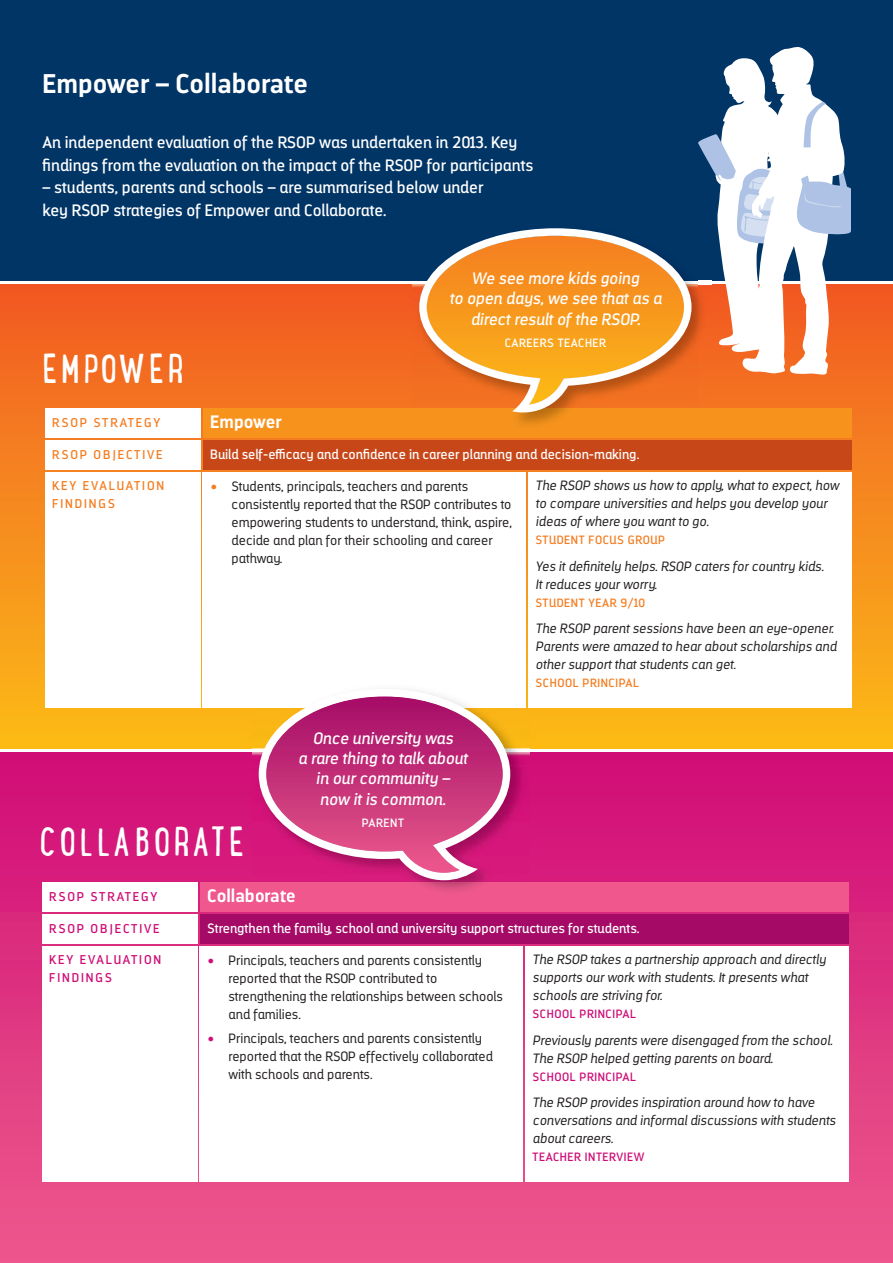
<style>
.page{position:relative;width:893px;height:1263px;background:#fff}
.page>*{position:absolute;margin:0;border:0;box-sizing:border-box;transform-origin:0 0}
.t1{font:36px "Lunch Box";letter-spacing:.1em;color:#fff}
.t2{font:700 27px "Darwin";color:#fff}
.t3{font:700 18px "Darwin";color:#fff}
.t4{font:16.5px/22.5px "Darwin Alt";color:#fff}
.t5{font:italic 16.5px/20.2px "Darwin Alt";color:#fff;text-align:center}
.t6{font:italic 300 13.5px/18px "Darwin Alt";color:#231f20}
.t7{font:300 13.5px/18px "Darwin Alt";color:#231f20}
.t8{font:13.5px "Darwin Alt";color:#fff}
.t9{font:12.75px/18px "Darwin";letter-spacing:.15em;color:#f47d21}
.t10{font:12.75px/18px "Darwin";letter-spacing:.15em;color:#cf0c76}
.t11{font:12px "Darwin Alt";letter-spacing:.05em;color:#f47d21}
.t12{font:12px "Darwin Alt";letter-spacing:.05em;color:#cf0c76}
.t13{font:12px "Darwin Alt";letter-spacing:.05em;color:#fff}
.s1{font-family:"Lucida Grande";font-weight:400;color:#f47d21}
.s2{font-family:"Lucida Grande";font-weight:400;color:#cf0c76}
</style>
<div class="page">
<div style="left:0;top:0;width:893px;height:281px;background:#003566"></div>
<div style="left:0;top:285px;width:893px;height:463px;background:linear-gradient(to bottom,#f15a24,#fcbd1d)"></div>
<div style="left:0;top:753px;width:893px;height:509px;background:linear-gradient(to bottom,#d00d76,#ee5e8e)"></div>
<div style="left:45px;top:408px;width:156px;height:30px;background:#fff"></div>
<div style="left:203px;top:408px;width:648px;height:30px;background:#f7931d"></div>
<div style="left:45px;top:440px;width:156px;height:30px;background:#fff"></div>
<div style="left:203px;top:440px;width:648px;height:30px;background:#c74719"></div>
<div style="left:45px;top:473px;width:156px;height:235px;background:#fff"></div>
<div style="left:203px;top:473px;width:323px;height:235px;background:#fff"></div>
<div style="left:528px;top:473px;width:323px;height:235px;background:#fff"></div>
<div style="left:42px;top:882px;width:156px;height:30px;background:#fff"></div>
<div style="left:200px;top:882px;width:648px;height:30px;background:#f0588d"></div>
<div style="left:42px;top:914px;width:156px;height:30px;background:#fff"></div>
<div style="left:200px;top:914px;width:648px;height:30px;background:#a50a67"></div>
<div style="left:42px;top:946px;width:156px;height:236px;background:#fff"></div>
<div style="left:200px;top:946px;width:323px;height:236px;background:#fff"></div>
<div style="left:525px;top:946px;width:323px;height:236px;background:#fff"></div>
<img style="left:412px;top:281px;width:286px;height:127px">
<img style="left:698px;top:375px;width:13px;height:33px">
<img style="left:517px;top:412px;width:47px;height:12px">
<svg style="left:698px;top:47px;width:152px;height:328px"></svg>
<svg style="left:419px;top:228px;width:272px;height:184px"></svg>
<img style="left:252px;top:682px;width:278px;height:209px">
<img style="left:252px;top:682px;width:274px;height:26px">
<img style="left:528px;top:682px;width:2px;height:26px">
<img style="left:252px;top:888px;width:43px;height:12px">
<svg style="left:259px;top:689px;width:251px;height:191px"></svg>
<h2 class="t2" style="left:43px;top:72px;width:267px">Empower – Collaborate</h2>
<p class="t4" style="left:43px;top:132px;width:492px">An independent evaluation of the RSOP was undertaken in 2013. Key findings from the evaluation on the impact of the RSOP for participants</p>
<p class="t4" style="left:43px;top:177px;width:442px">– students, parents and schools – are summarised below under key RSOP strategies of Empower and Collaborate.</p>
<h1 class="t1" style="left:43px;top:354px;width:143px">EMPOWER</h1>
<p class="t5" style="left:449px;top:269px;width:214px">We see more kids going<br>to open days, we see that as a direct result of the RSOP.</p>
<p class="t13" style="left:505px;top:337px;width:103px">CAREERS TEACHER</p>
<p class="t9" style="left:52px;top:415px;width:109px">RSOP STRATEGY</p>
<h3 class="t3" style="left:210px;top:414px;width:73px">Empower</h3>
<p class="t9" style="left:52px;top:447px;width:112px">RSOP OBJECTIVE</p>
<p class="t8" style="left:210px;top:449px;width:431px">Build self-efficacy and confidence in career planning and decision-making.</p>
<p class="t9" style="left:52px;top:478px;width:113px">KEY EVALUATION<br>FINDINGS</p>
<p class="t7" style="left:232px;top:478px;width:282px;text-indent:-21px"><span class="s1">•</span> Students, principals, teachers and parents consistently reported that the RSOP contributes to empowering students to understand, think, aspire, decide and plan for their schooling and career pathway.</p>
<p class="t6" style="left:536px;top:477px;width:305px">The RSOP shows us how to apply, what to expect, how to compare universities and helps you develop your ideas of where you want to go.</p>
<p class="t11" style="left:536px;top:535px;width:131px">STUDENT FOCUS GROUP</p>
<p class="t6" style="left:536px;top:558px;width:290px">Yes it definitely helps. RSOP caters for country kids.<br>It reduces your worry.</p>
<p class="t11" style="left:536px;top:598px;width:111px">STUDENT YEAR 9/10</p>
<p class="t6" style="left:536px;top:620px;width:303px">The RSOP parent sessions have been an eye-opener.<br>Parents were amazed to hear about scholarships and other support that students can get.</p>
<p class="t11" style="left:536px;top:678px;width:105px">SCHOOL PRINCIPAL</p>
<p class="t5" style="left:298px;top:729px;width:171px">Once university was<br>a rare thing to talk about in our community –<br>now it is common.</p>
<p class="t13" style="left:362px;top:817px;width:44px">PARENT</p>
<h1 class="t1" style="left:40px;top:827px;width:206px">COLLABORATE</h1>
<p class="t10" style="left:49px;top:889px;width:109px">RSOP STRATEGY</p>
<h3 class="t3" style="left:207px;top:888px;width:90px">Collaborate</h3>
<p class="t10" style="left:49px;top:921px;width:112px">RSOP OBJECTIVE</p>
<p class="t8" style="left:207px;top:923px;width:434px">Strengthen the family, school and university support structures for students.</p>
<p class="t10" style="left:49px;top:952px;width:113px">KEY EVALUATION<br>FINDINGS</p>
<p class="t7" style="left:229px;top:952px;width:276px;text-indent:-21px"><span class="s2">•</span> Principals, teachers and parents consistently reported that the RSOP contributed to strengthening the relationships between schools and families.</p>
<p class="t7" style="left:229px;top:1030px;width:266px;text-indent:-21px"><span class="s2">•</span> Principals, teachers and parents consistently reported that the RSOP effectively collaborated with schools and parents.</p>
<p class="t6" style="left:533px;top:951px;width:295px">The RSOP takes a partnership approach and directly supports our work with students. It presents what schools are striving for.</p>
<p class="t12" style="left:533px;top:1009px;width:105px">SCHOOL PRINCIPAL</p>
<p class="t6" style="left:533px;top:1032px;width:301px">Previously parents were disengaged from the school.<br>The RSOP helped getting parents on board.</p>
<p class="t12" style="left:533px;top:1072px;width:105px">SCHOOL PRINCIPAL</p>
<p class="t6" style="left:533px;top:1094px;width:305px">The RSOP provides inspiration around how to have conversations and informal discussions with students about careers.</p>
<p class="t12" style="left:533px;top:1152px;width:113px">TEACHER INTERVIEW</p>
</div>
